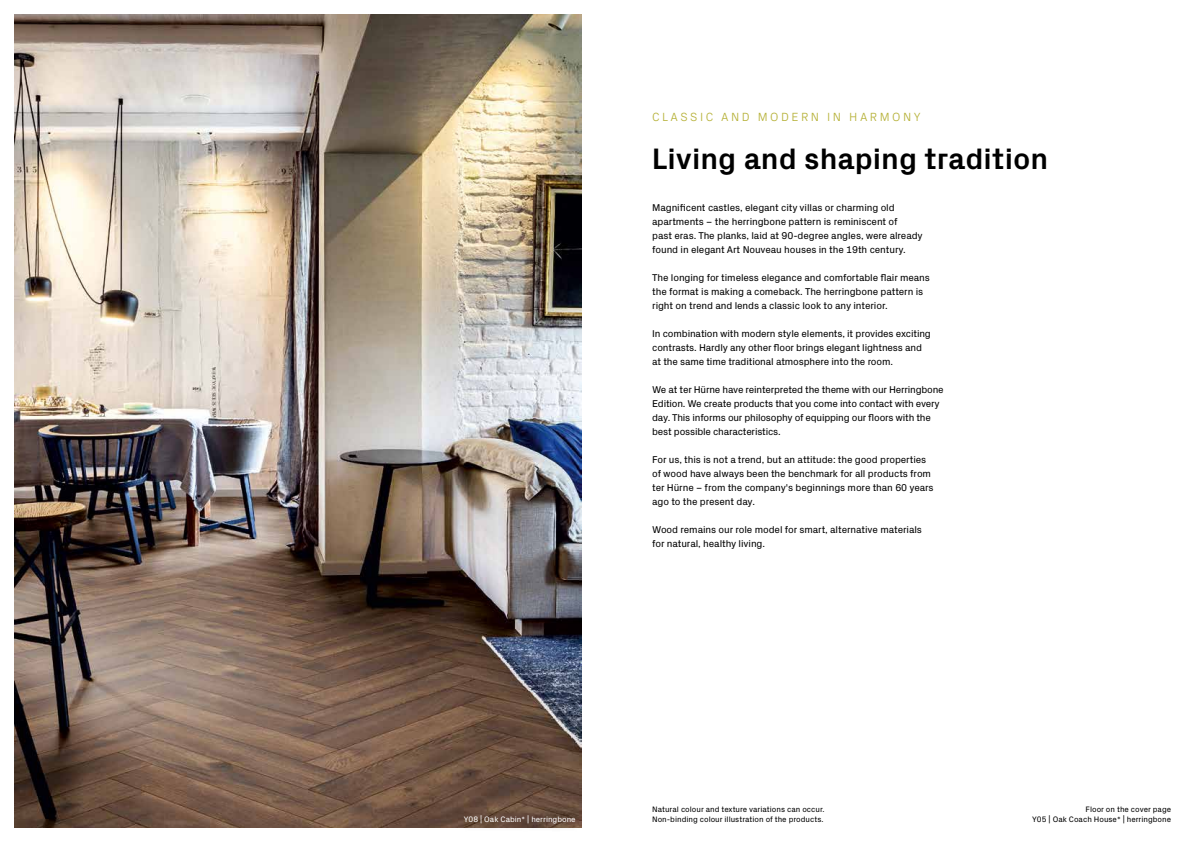
<style>
.page{position:relative;width:1191px;height:842px;background:#fff}
.page>*{position:absolute;margin:0;border:0;box-sizing:border-box;transform-origin:0 0}
.t1{font:700 30px "Px Grotesk";color:#000}
.t2{font:300 12px "Px Grotesk";letter-spacing:.21em;color:#b6b138}
.t3{font:10px/14px "Px Grotesk";letter-spacing:-.01em;color:#000}
.t4{font:8px/10px "Px Grotesk";color:#000}
.t5{font:8px "Px Grotesk";color:#fff}
</style>
<div class="page">
<img style="left:14px;top:14px;width:567px;height:814px">
<div style="left:455px;top:806px;width:130px;height:27px;background:#322116;opacity:.8"></div>
<p class="t2" style="left:652px;top:108px;width:270px">CLASSIC AND MODERN IN HARMONY</p>
<h1 class="t1" style="left:652px;top:137px;width:398px">Living and shaping tradition</h1>
<p class="t3" style="left:652px;top:200px;width:272px">Magnificent castles, elegant city villas or charming old apartments – the herringbone pattern is reminiscent of<br>past eras. The planks, laid at 90-degree angles, were already found in elegant Art Nouveau houses in the 19th century.</p>
<p class="t3" style="left:652px;top:270px;width:279px">The longing for timeless elegance and comfortable flair means the format is making a comeback. The herringbone pattern is right on trend and lends a classic look to any interior.</p>
<p class="t3" style="left:652px;top:326px;width:280px">In combination with modern style elements, it provides exciting contrasts. Hardly any other floor brings elegant lightness and at the same time traditional atmosphere into the room.</p>
<p class="t3" style="left:652px;top:382px;width:293px">We at ter Hürne have reinterpreted the theme with our Herringbone Edition. We create products that you come into contact with every day. This informs our philosophy of equipping our floors with the best possible characteristics.</p>
<p class="t3" style="left:652px;top:452px;width:283px">For us, this is not a trend, but an attitude: the good properties of wood have always been the benchmark for all products from ter Hürne – from the company's beginnings more than 60 years ago to the present day.</p>
<p class="t3" style="left:652px;top:522px;width:271px">Wood remains our role model for smart, alternative materials for natural, healthy living.</p>
<p class="t5" style="left:464px;top:813px;width:113px">Y08 | Oak Cabin* | herringbone</p>
<p class="t4" style="left:1032px;top:803px;width:140px;line-height:10.5px;text-align:right">Floor on the cover page<br>Y05 | Oak Coach House* | herringbone</p>
<p class="t4" style="left:652px;top:804px;width:174px">Natural colour and texture variations can occur.<br>Non-binding colour illustration of the products.</p>
</div>
